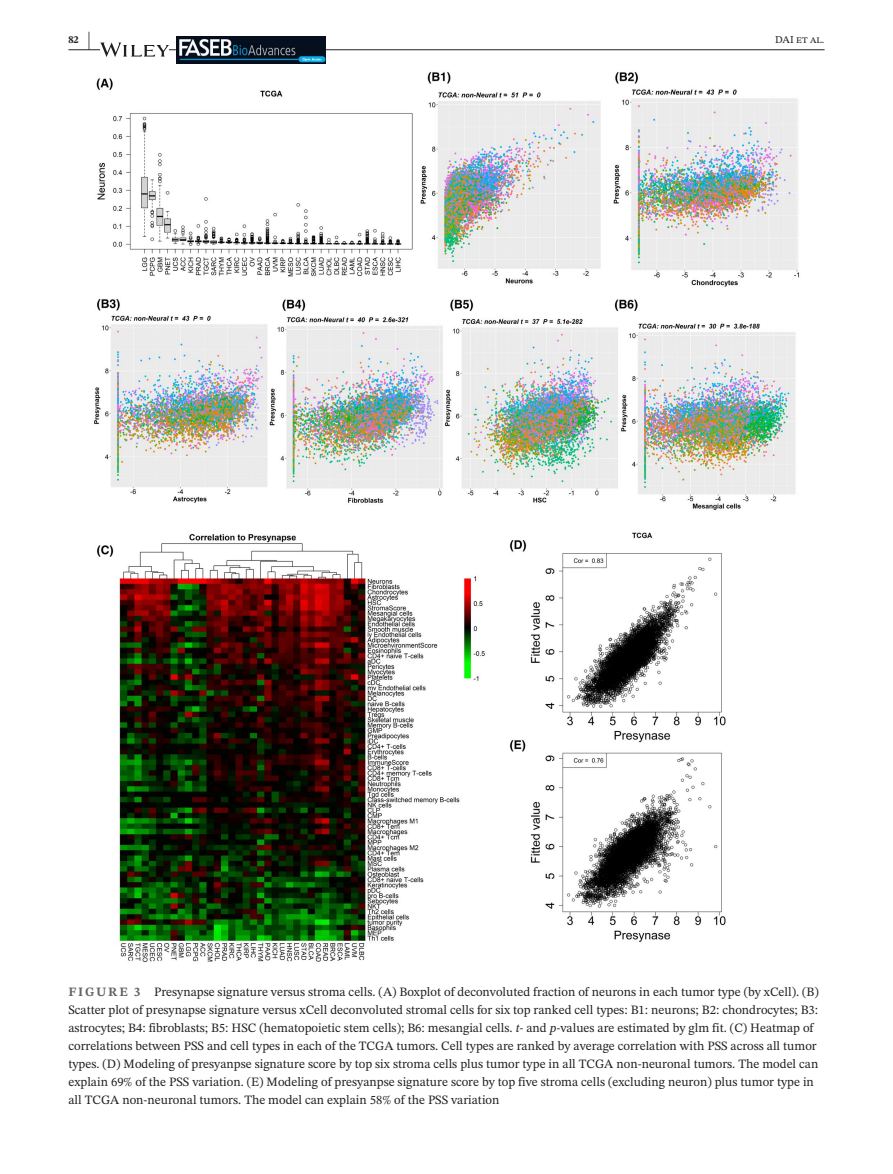
<style>
.page{position:relative;width:893px;height:1174px;background:#fff}
.page>*{position:absolute;margin:0;border:0;box-sizing:border-box;transform-origin:0 0}
.t1{font:12.75px/18px "STIX Two Text";color:#231f20}
.t2{font:10.5px "STIX Two Text";color:#231f20}
.t3{font:700 10.5px "STIX Two Text";color:#231f20}
.s1{font-size:21px}
.s2{font-weight:700;color:#636366}
.s3{font-style:italic}
</style>
<div class="page">
<hr style="left:68px;top:49px;width:756px;height:1px;background:#231f20">
<svg style="left:100px;top:43px;width:69px;height:14px"></svg>
<img style="left:177px;top:36px;width:148px;height:27px">
<img style="left:94px;top:72px;width:705px;height:891px">
<p class="t3" style="left:68px;top:32px;width:24px">82 <span class="s1">|</span></p>
<p class="t2" style="left:775px;top:32px;width:51px">DAI et al.</p>
<p class="t1" style="left:68px;top:982px;width:752px"><span class="s2">FIGURE 3</span> Presynapse signature versus stroma cells. (A) Boxplot of deconvoluted fraction of neurons in each tumor type (by xCell). (B)<br>Scatter plot of presynapse signature versus xCell deconvoluted stromal cells for six top ranked cell types: B1: neurons; B2: chondrocytes; B3: astrocytes; B4: fibroblasts; B5: HSC (hematopoietic stem cells); B6: mesangial cells. <span class="s3">t</span>- and <span class="s3">p</span>-values are estimated by glm fit. (C) Heatmap of correlations between PSS and cell types in each of the TCGA tumors. Cell types are ranked by average correlation with PSS across all tumor types. (D) Modeling of presyanpse signature score by top six stroma cells plus tumor type in all TCGA non-neuronal tumors. The model can explain 69% of the PSS variation. (E) Modeling of presyanpse signature score by top five stroma cells (excluding neuron) plus tumor type in all TCGA non-neuronal tumors. The model can explain 58% of the PSS variation</p>
</div>
